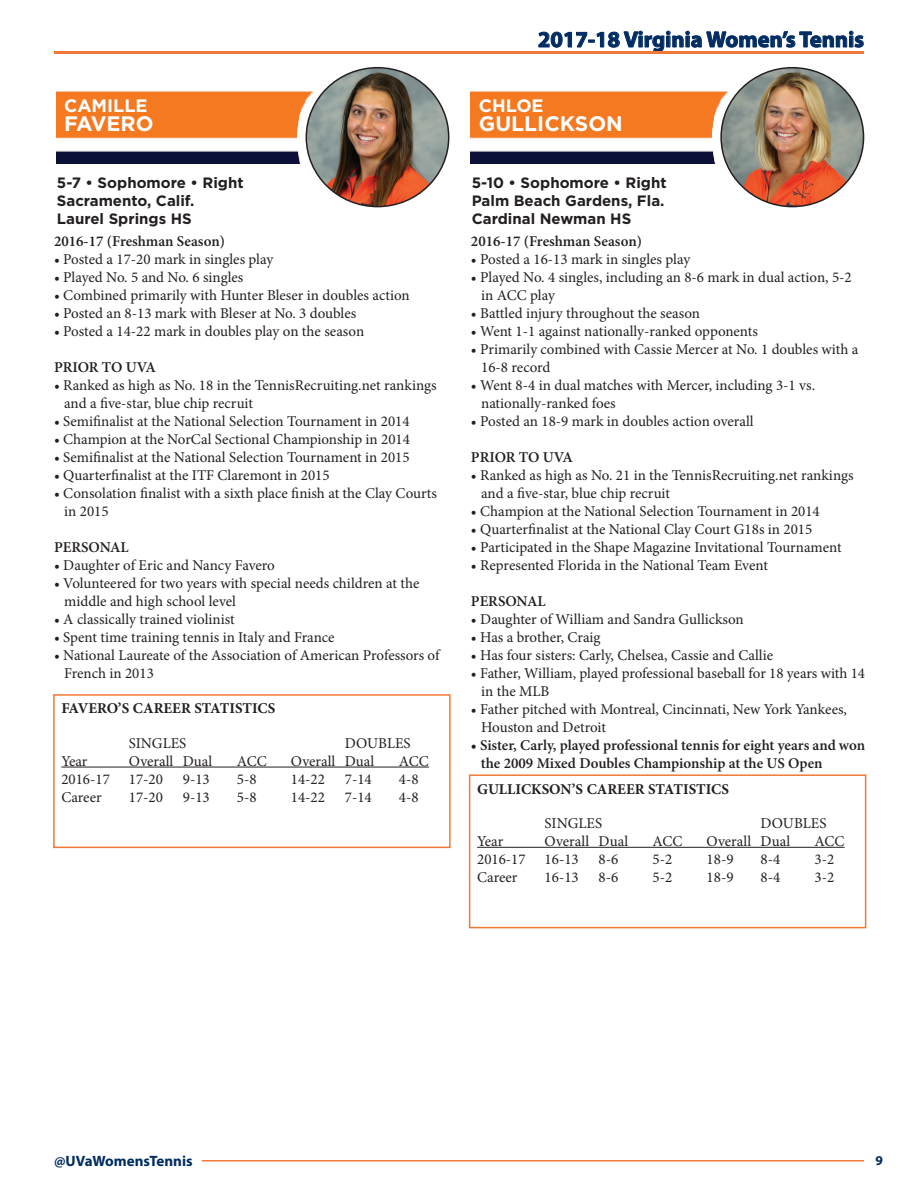
<style>
.page{position:relative;width:918px;height:1188px;background:#fff}
.page>*{position:absolute;margin:0;border:0;box-sizing:border-box;transform-origin:0 0}
.t1{font:700 22.5px "Myriad Pro";color:#002c62}
.t2{font:700 21px "Gotham";color:#fff}
.t3{font:700 18px "Gotham";color:#fff}
.t4{font:15px/18px "Minion Pro";color:#231f20}
.t5{font:600 15px/18px "Minion Pro";color:#231f20}
.t6{font:700 15px/18px "Gotham";color:#231f20}
.t7{font:700 15px "Minion Pro";color:#231f20}
.t8{font:700 15px "Myriad Pro";color:#002c62}
.t9{font:700 13.5px "Myriad Pro";color:#002c62}
</style>
<div class="page">
<hr style="left:202px;top:1160px;width:662px;height:2px;background:#f37736">
<svg style="left:538px;top:31px;width:326px;height:20px"></svg>
<hr style="left:54px;top:51px;width:810px;height:3px;background:#f37736">
<img style="left:306px;top:68px;width:143px;height:139px">
<img style="left:56px;top:92px;width:263px;height:71px">
<img style="left:721px;top:68px;width:143px;height:139px">
<img style="left:471px;top:92px;width:263px;height:71px">
<hr style="left:61px;top:767px;width:368px;height:1px;background:#231f20">
<div style="left:53px;top:694px;width:398px;height:154px;border:2px solid #f37736"></div>
<hr style="left:477px;top:847px;width:368px;height:1px;background:#231f20">
<div style="left:469px;top:774px;width:397px;height:154px;border:2px solid #f37736"></div>
<p class="t3" style="left:64px;top:94px;width:85px">camille</p>
<h2 class="t2" style="left:64px;top:110px;width:87px">favero</h2>
<p class="t6" style="left:57px;top:174px;width:188px">5-7 • Sophomore • Right<br>Sacramento, Calif.<br>Laurel Springs HS</p>
<p class="t5" style="left:54px;top:232px;width:173px">2016-17 (Freshman Season)</p>
<p class="t4" style="left:54px;top:251px;width:221px">• Posted a 17-20 mark in singles play</p>
<p class="t4" style="left:54px;top:269px;width:191px">• Played No. 5 and No. 6 singles</p>
<p class="t4" style="left:54px;top:287px;width:357px">• Combined primarily with Hunter Bleser in doubles action</p>
<p class="t4" style="left:54px;top:305px;width:304px">• Posted an 8-13 mark with Bleser at No. 3 doubles</p>
<p class="t4" style="left:54px;top:323px;width:312px">• Posted a 14-22 mark in doubles play on the season</p>
<p class="t5" style="left:54px;top:358px;width:104px">PRIOR TO UVA</p>
<p class="t4" style="left:64px;top:377px;width:374px;text-indent:-10px">• Ranked as high as No. 18 in the TennisRecruiting.net rankings and a five-star, blue chip recruit</p>
<p class="t4" style="left:54px;top:413px;width:357px">• Semifinalist at the National Selection Tournament in 2014</p>
<p class="t4" style="left:54px;top:431px;width:358px">• Champion at the NorCal Sectional Championship in 2014</p>
<p class="t4" style="left:54px;top:449px;width:357px">• Semifinalist at the National Selection Tournament in 2015</p>
<p class="t4" style="left:54px;top:467px;width:277px">• Quarterfinalist at the ITF Claremont in 2015</p>
<p class="t4" style="left:64px;top:485px;width:374px;text-indent:-10px">• Consolation finalist with a sixth place finish at the Clay Courts in 2015</p>
<p class="t5" style="left:54px;top:538px;width:76px">PERSONAL</p>
<p class="t4" style="left:54px;top:557px;width:222px">• Daughter of Eric and Nancy Favero</p>
<p class="t4" style="left:64px;top:575px;width:357px;text-indent:-10px">• Volunteered for two years with special needs children at the middle and high school level</p>
<p class="t4" style="left:54px;top:611px;width:182px">• A classically trained violinist</p>
<p class="t4" style="left:54px;top:629px;width:282px">• Spent time training tennis in Italy and France</p>
<p class="t4" style="left:64px;top:647px;width:377px;text-indent:-10px">• National Laureate of the Association of American Professors of<br>French in 2013</p>
<p class="t7" style="left:61px;top:698px;width:215px">FAVERO’S CAREER STATISTICS</p>
<p class="t4" style="left:129px;top:734px;width:59px">SINGLES</p>
<p class="t4" style="left:345px;top:734px;width:67px">DOUBLES</p>
<p class="t4" style="left:61px;top:752px;width:28px">Year</p>
<p class="t4" style="left:129px;top:752px;width:85px">Overall Dual</p>
<p class="t4" style="left:237px;top:752px;width:32px">ACC</p>
<p class="t4" style="left:291px;top:752px;width:85px">Overall Dual</p>
<p class="t4" style="left:399px;top:752px;width:31px">ACC</p>
<p class="t4" style="left:61px;top:770px;width:50px">2016-17</p>
<p class="t4" style="left:129px;top:770px;width:36px">17-20</p>
<p class="t4" style="left:183px;top:770px;width:28px">9-13</p>
<p class="t4" style="left:237px;top:770px;width:21px">5-8</p>
<p class="t4" style="left:291px;top:770px;width:36px">14-22</p>
<p class="t4" style="left:345px;top:770px;width:28px">7-14</p>
<p class="t4" style="left:399px;top:770px;width:21px">4-8</p>
<p class="t4" style="left:61px;top:788px;width:42px">Career</p>
<p class="t4" style="left:129px;top:788px;width:36px">17-20</p>
<p class="t4" style="left:183px;top:788px;width:28px">9-13</p>
<p class="t4" style="left:237px;top:788px;width:21px">5-8</p>
<p class="t4" style="left:291px;top:788px;width:36px">14-22</p>
<p class="t4" style="left:345px;top:788px;width:28px">7-14</p>
<p class="t4" style="left:399px;top:788px;width:21px">4-8</p>
<h1 class="t1" style="left:538px;top:25px;width:328px">2017-18 Virginia Women’s Tennis</h1>
<p class="t3" style="left:479px;top:94px;width:66px">chloe</p>
<h2 class="t2" style="left:479px;top:110px;width:145px">gullickson</h2>
<p class="t6" style="left:472px;top:174px;width:196px">5-10 • Sophomore • Right<br>Palm Beach Gardens, Fla.<br>Cardinal Newman HS</p>
<p class="t5" style="left:471px;top:232px;width:173px">2016-17 (Freshman Season)</p>
<p class="t4" style="left:471px;top:251px;width:221px">• Posted a 16-13 mark in singles play</p>
<p class="t4" style="left:481px;top:269px;width:372px;text-indent:-10px">• Played No. 4 singles, including an 8-6 mark in dual action, 5-2 in ACC play</p>
<p class="t4" style="left:471px;top:305px;width:231px">• Battled injury throughout the season</p>
<p class="t4" style="left:471px;top:323px;width:289px">• Went 1-1 against nationally-ranked opponents</p>
<p class="t4" style="left:481px;top:341px;width:379px;text-indent:-10px">• Primarily combined with Cassie Mercer at No. 1 doubles with a<br>16-8 record</p>
<p class="t4" style="left:481px;top:377px;width:335px;text-indent:-10px">• Went 8-4 in dual matches with Mercer, including 3-1 vs. nationally-ranked foes</p>
<p class="t4" style="left:471px;top:413px;width:284px">• Posted an 18-9 mark in doubles action overall</p>
<p class="t5" style="left:471px;top:448px;width:104px">PRIOR TO UVA</p>
<p class="t4" style="left:481px;top:467px;width:374px;text-indent:-10px">• Ranked as high as No. 21 in the TennisRecruiting.net rankings and a five-star, blue chip recruit</p>
<p class="t4" style="left:471px;top:503px;width:350px">• Champion at the National Selection Tournament in 2014</p>
<p class="t4" style="left:471px;top:521px;width:343px">• Quarterfinalist at the National Clay Court G18s in 2015</p>
<p class="t4" style="left:471px;top:539px;width:372px">• Participated in the Shape Magazine Invitational Tournament</p>
<p class="t4" style="left:471px;top:557px;width:298px">• Represented Florida in the National Team Event</p>
<p class="t5" style="left:471px;top:592px;width:76px">PERSONAL</p>
<p class="t4" style="left:471px;top:611px;width:274px">• Daughter of William and Sandra Gullickson</p>
<p class="t4" style="left:471px;top:629px;width:131px">• Has a brother, Craig</p>
<p class="t4" style="left:471px;top:647px;width:304px">• Has four sisters: Carly, Chelsea, Cassie and Callie</p>
<p class="t4" style="left:481px;top:665px;width:386px;text-indent:-10px">• Father, William, played professional baseball for 18 years with 14 in the MLB</p>
<p class="t4" style="left:481px;top:701px;width:367px;text-indent:-10px">• Father pitched with Montreal, Cincinnati, New York Yankees,<br>Houston and Detroit</p>
<p class="t5" style="left:481px;top:736px;width:386px;text-indent:-10px">• Sister, Carly, played professional tennis for eight years and won the 2009 Mixed Doubles Championship at the US Open</p>
<p class="t7" style="left:477px;top:778px;width:253px">GULLICKSON’S CAREER STATISTICS</p>
<p class="t4" style="left:545px;top:814px;width:59px">SINGLES</p>
<p class="t4" style="left:761px;top:814px;width:67px">DOUBLES</p>
<p class="t4" style="left:477px;top:832px;width:28px">Year</p>
<p class="t4" style="left:545px;top:832px;width:85px">Overall Dual</p>
<p class="t4" style="left:653px;top:832px;width:31px">ACC</p>
<p class="t4" style="left:707px;top:832px;width:85px">Overall Dual</p>
<p class="t4" style="left:815px;top:832px;width:31px">ACC</p>
<p class="t4" style="left:477px;top:850px;width:50px">2016-17</p>
<p class="t4" style="left:545px;top:850px;width:36px">16-13</p>
<p class="t4" style="left:599px;top:850px;width:21px">8-6</p>
<p class="t4" style="left:653px;top:850px;width:21px">5-2</p>
<p class="t4" style="left:707px;top:850px;width:28px">18-9</p>
<p class="t4" style="left:761px;top:850px;width:21px">8-4</p>
<p class="t4" style="left:815px;top:850px;width:21px">3-2</p>
<p class="t4" style="left:477px;top:868px;width:42px">Career</p>
<p class="t4" style="left:545px;top:868px;width:36px">16-13</p>
<p class="t4" style="left:599px;top:868px;width:21px">8-6</p>
<p class="t4" style="left:653px;top:868px;width:21px">5-2</p>
<p class="t4" style="left:707px;top:868px;width:28px">18-9</p>
<p class="t4" style="left:761px;top:868px;width:21px">8-4</p>
<p class="t4" style="left:815px;top:868px;width:21px">3-2</p>
<p class="t8" style="left:54px;top:1151px;width:140px">@UVaWomensTennis</p>
<p class="t9" style="left:876px;top:1152px;width:9px">9</p>
</div>
